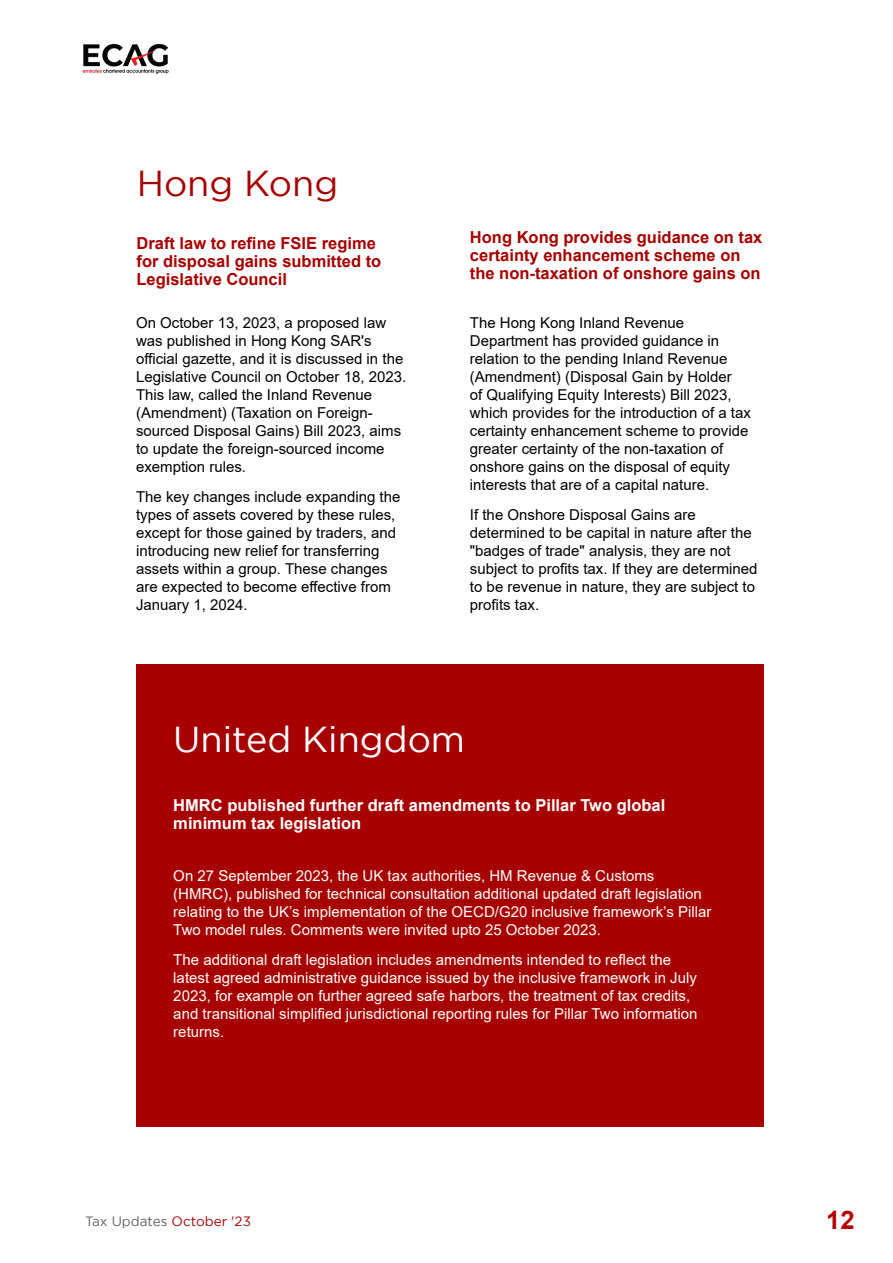
<style>
.page{position:relative;width:893px;height:1263px;background:#fff}
.page>*{position:absolute;margin:0;border:0;box-sizing:border-box;transform-origin:0 0}
.t1{font:36px "Gotham";color:#fff}
.t2{font:36px "Gotham";color:#a60000}
.t3{font:700 25.5px "Arial";color:#b40000}
.t4{font:700 16.5px/18px "Arial";color:#a60000}
.t5{font:700 16.5px/18px "Arial";color:#fff}
.t6{font:15px/18px "Arial";color:#000}
.t7{font:15px/18px "Arial";color:#fff}
.t8{font:13.5px "Gotham";color:#5f6161}
.s1{color:#a60000}
</style>
<div class="page">
<div style="left:136px;top:664px;width:627px;height:463px;background:#a60000"></div>
<img style="left:82px;top:43px;width:87px;height:31px">
<h1 class="t2" style="left:137px;top:164px;width:203px">Hong Kong</h1>
<p class="t4" style="left:137px;top:235px;width:246px">Draft law to refine FSIE regime for disposal gains submitted to<br>Legislative Council</p>
<p class="t4" style="left:470px;top:228px;width:294px">Hong Kong provides guidance on tax certainty enhancement scheme on the non-taxation of onshore gains on</p>
<p class="t6" style="left:136px;top:313px;width:272px">On October 13, 2023, a proposed law was published in Hong Kong SAR's official gazette, and it is discussed in the Legislative Council on October 18, 2023.<br>This law, called the Inland Revenue (Amendment) (Taxation on Foreign&shy;sourced Disposal Gains) Bill 2023, aims to update the foreign-sourced income exemption rules.</p>
<p class="t6" style="left:136px;top:487px;width:266px">The key changes include expanding the types of assets covered by these rules, except for those gained by traders, and introducing new relief for transferring assets within a group. These changes are expected to become effective from January 1, 2024.</p>
<p class="t6" style="left:470px;top:313px;width:282px">The Hong Kong Inland Revenue Department has provided guidance in relation to the pending Inland Revenue (Amendment) (Disposal Gain by Holder<br>of Qualifying Equity Interests) Bill 2023, which provides for the introduction of a tax certainty enhancement scheme to provide greater certainty of the non-taxation of onshore gains on the disposal of equity interests that are of a capital nature.</p>
<p class="t6" style="left:470px;top:505px;width:289px">If the Onshore Disposal Gains are determined to be capital in nature after the "badges of trade" analysis, they are not subject to profits tax. If they are determined to be revenue in nature, they are subject to profits tax.</p>
<h1 class="t1" style="left:173px;top:719px;width:293px">United Kingdom</h1>
<p class="t5" style="left:173px;top:797px;width:493px">HMRC published further draft amendments to Pillar Two global minimum tax legislation</p>
<p class="t7" style="left:173px;top:866px;width:540px">On 27 September 2023, the UK tax authorities, HM Revenue &amp; Customs (HMRC), published for technical consultation additional updated draft legislation relating to the UK’s implementation of the OECD/G20 inclusive framework’s Pillar Two model rules. Comments were invited upto 25 October 2023.</p>
<p class="t7" style="left:173px;top:950px;width:526px">The additional draft legislation includes amendments intended to reflect the latest agreed administrative guidance issued by the inclusive framework in July 2023, for example on further agreed safe harbors, the treatment of tax credits, and transitional simplified jurisdictional reporting rules for Pillar Two information returns.</p>
<p class="t8" style="left:85px;top:1214px;width:167px">Tax Updates <span class="s1">October '23</span></p>
<h2 class="t3" style="left:826px;top:1202px;width:30px">12</h2>
</div>
